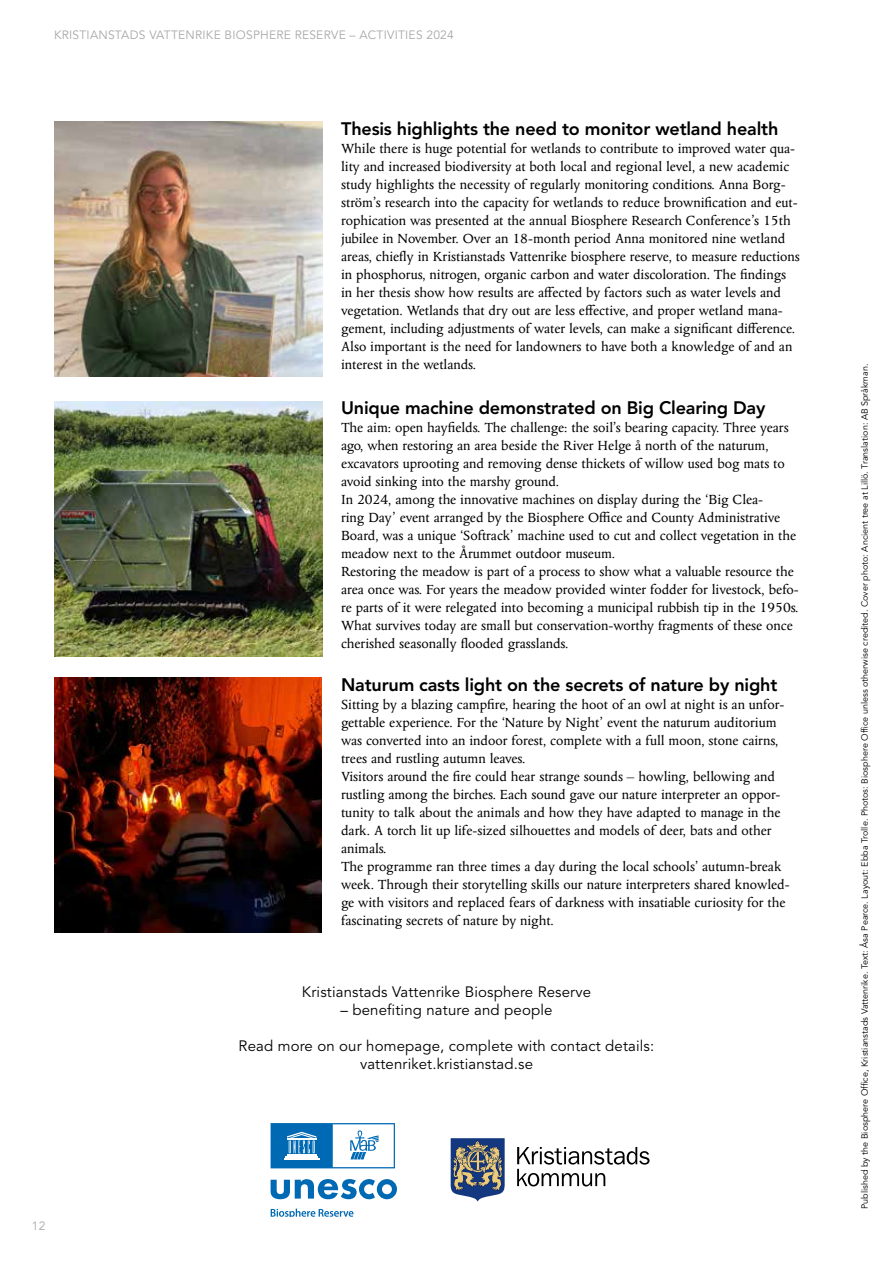
<style>
.page{position:relative;width:893px;height:1263px;background:#fff}
.page>*{position:absolute;margin:0;border:0;box-sizing:border-box;transform-origin:0 0}
.t1{font:800 18px "Avenir LT Std";letter-spacing:-.01em;color:#000}
.t2{font:15px/18px "Columbus MT Std";color:#000}
.t3{font:15px/18px "Avenir LT Std";letter-spacing:.01em;color:#000;text-align:center}
.t4{font:12px "Avenir LT Std";letter-spacing:.02em;color:#a8a8a7}
.t5{font:9px "Avenir LT Std";color:#000}
</style>
<div class="page">
<svg style="left:271px;top:1179px;width:126px;height:20px"></svg>
<svg style="left:271px;top:1123px;width:124px;height:45px"></svg>
<svg style="left:271px;top:1208px;width:82px;height:9px"></svg>
<svg style="left:517px;top:1147px;width:132px;height:39px"></svg>
<svg style="left:451px;top:1138px;width:54px;height:63px;background:#697383"></svg>
<img style="left:54px;top:122px;width:268px;height:255px">
<img style="left:54px;top:678px;width:268px;height:255px">
<img style="left:55px;top:401px;width:268px;height:255px">
<p class="t4" style="left:54px;top:28px;width:401px">KRISTIANSTADS VATTENRIKE BIOSPHERE RESERVE – ACTIVITIES 2024</p>
<p class="t1" style="left:341px;top:118px;width:439px">Thesis highlights the need to monitor wetland health</p>
<p class="t2" style="left:341px;top:140px;width:460px">While there is huge potential for wetlands to contribute to improved water qua&shy;lity and increased biodiversity at both local and regional level, a new academic study highlights the necessity of regularly monitoring conditions. Anna Borg&shy;ström’s research into the capacity for wetlands to reduce brownification and eut&shy;rophication was presented at the annual Biosphere Research Conference’s 15th jubilee in November. Over an 18-month period Anna monitored nine wetland areas, chiefly in Kristianstads Vattenrike biosphere reserve, to measure reductions in phosphorus, nitrogen, organic carbon and water discoloration. The findings in her thesis show how results are affected by factors such as water levels and vegetation. Wetlands that dry out are less effective, and proper wetland mana&shy;gement, including adjustments of water levels, can make a significant difference.<br>Also important is the need for landowners to have both a knowledge of and an interest in the wetlands.</p>
<p class="t1" style="left:341px;top:397px;width:426px">Unique machine demonstrated on Big Clearing Day</p>
<p class="t2" style="left:341px;top:419px;width:459px">The aim: open hayfields. The challenge: the soil’s bearing capacity. Three years ago, when restoring an area beside the River Helge å north of the naturum, excavators uprooting and removing dense thickets of willow used bog mats to avoid sinking into the marshy ground.<br>In 2024, among the innovative machines on display during the ‘Big Clea-<br>ring Day’ event arranged by the Biosphere Office and County Administrative Board, was a unique ‘Softrack’ machine used to cut and collect vegetation in the meadow next to the Årummet outdoor museum.<br>Restoring the meadow is part of a process to show what a valuable resource the area once was. For years the meadow provided winter fodder for livestock, befo&shy;re parts of it were relegated into becoming a municipal rubbish tip in the 1950s.<br>What survives today are small but conservation-worthy fragments of these once cherished seasonally flooded grasslands.</p>
<p class="t1" style="left:341px;top:674px;width:438px">Naturum casts light on the secrets of nature by night</p>
<p class="t2" style="left:341px;top:696px;width:450px">Sitting by a blazing campfire, hearing the hoot of an owl at night is an unfor&shy;gettable experience. For the ‘Nature by Night’ event the naturum auditorium was converted into an indoor forest, complete with a full moon, stone cairns, trees and rustling autumn leaves.<br>Visitors around the fire could hear strange sounds – howling, bellowing and rustling among the birches. Each sound gave our nature interpreter an oppor&shy;tunity to talk about the animals and how they have adapted to manage in the dark. A torch lit up life-sized silhouettes and models of deer, bats and other animals.<br>The programme ran three times a day during the local schools’ autumn-break week. Through their storytelling skills our nature interpreters shared knowled&shy;ge with visitors and replaced fears of darkness with insatiable curiosity for the fascinating secrets of nature by night.</p>
<p class="t3" style="left:302px;top:983px;width:291px">Kristianstads Vattenrike Biosphere Reserve</p>
<p class="t3" style="left:340px;top:1001px;width:213px">– benefiting nature and people</p>
<p class="t3" style="left:239px;top:1037px;width:417px">Read more on our homepage, complete with contact details: vattenriket.kristianstad.se</p>
<p class="t4" style="left:32px;top:1219px;width:15px">12</p>
<p class="t5" style="left:859px;top:1209px;width:847px;rotate:-90deg">Published by the Biosphere Office, Kristianstads Vattenrike. Text: Åsa Pearce. Layout: Ebba Trolle. Photos: Biosphere Office unless otherwise credited. Cover photo: Ancient tree at Lillö. Translation: AB Språkman.</p>
</div>
